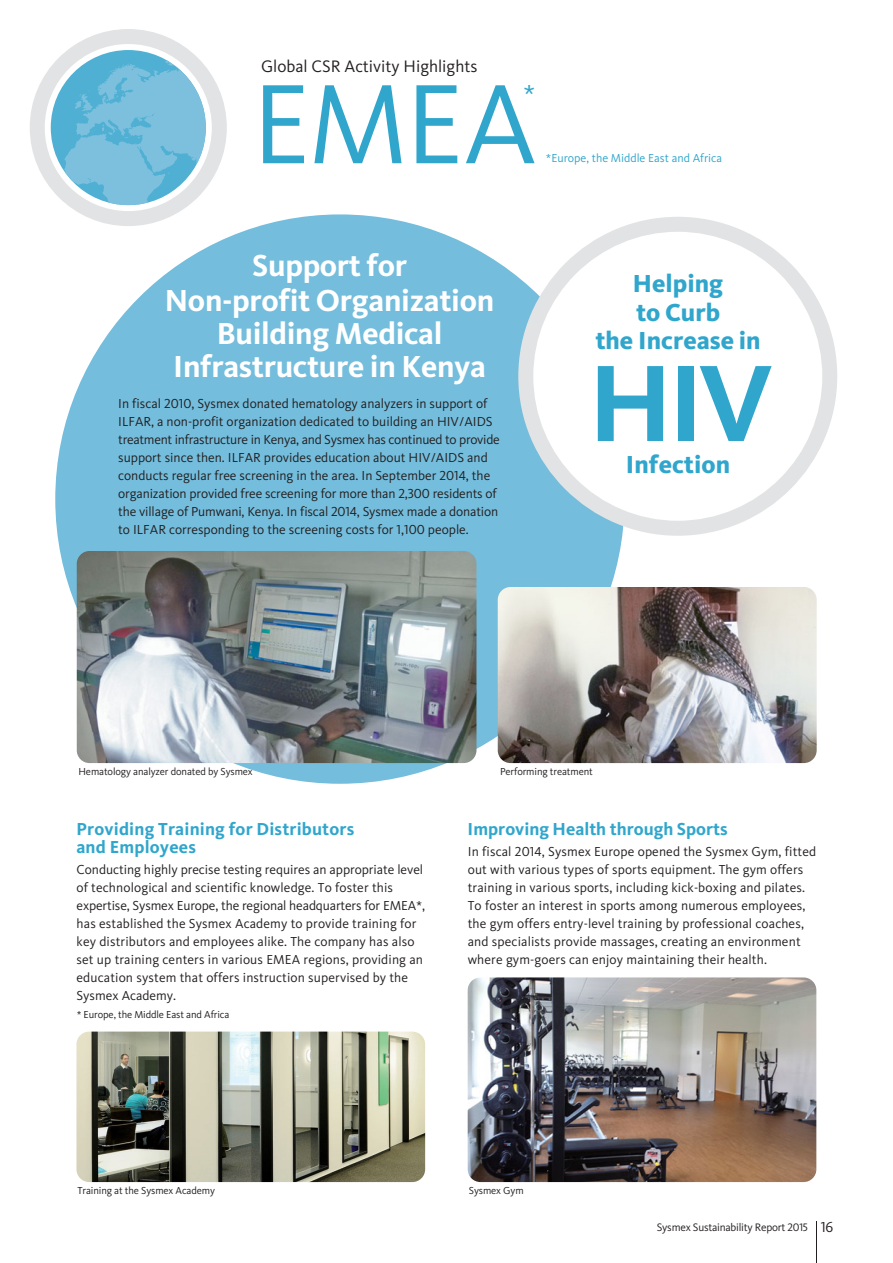
<style>
.page{position:relative;width:893px;height:1263px;background:#fff}
.page>*{position:absolute;margin:0;border:0;box-sizing:border-box;transform-origin:0 0}
.t1{font:117px "Kievit Pro";color:#30a6cc}
.t2{font:700 112.5px "Kievit Pro";color:#30a6cc}
.t3{font:700 31.5px/33.5px "Kievit Pro";letter-spacing:-.01em;color:#fff;text-align:center}
.t4{font:27px "Kievit Pro";color:#30a6cc}
.t5{font:800 25.5px/28.5px "Kievit Pro";color:#30a6cc;text-align:center}
.t6{font:700 18px/18px "Kievit Pro";letter-spacing:.01em;color:#30a6cc}
.t7{font:17.25px "Kievit Pro";color:#231f20}
.t8{font:13.5px/18px "Kievit Pro";letter-spacing:.01em;color:#231f20}
.t9{font:12px "Kievit Pro";color:#30a6cc}
.t10{font:11.25px "Kievit Pro";letter-spacing:-.02em;color:#231f20}
.t11{font:10.5px "Kievit Pro";letter-spacing:-.01em;color:#231f20}
.s1{font-size:15px}
</style>
<div class="page">
<div style="left:55px;top:214px;width:570px;height:570px;background:#74bddc;border-radius:50%"></div>
<svg style="left:30px;top:29px;width:197px;height:197px"></svg>
<svg style="left:518px;top:217px;width:319px;height:319px"></svg>
<img style="left:77px;top:551px;width:399px;height:212px;border-radius:13px">
<img style="left:498px;top:587px;width:319px;height:176px;border-radius:13px">
<img style="left:468px;top:977px;width:348px;height:205px;border-radius:13px">
<img style="left:76px;top:1031px;width:349px;height:151px;border-radius:13px">
<hr style="left:816px;top:1222px;width:1px;height:41px;background:#231f20">
<p class="t7" style="left:261px;top:60px;width:218px">Global CSR Activity Highlights</p>
<h3 class="t4" style="left:523px;top:84px;width:14px">*</h3>
<h1 class="t1" style="left:252px;top:80px;width:286px">EMEA</h1>
<p class="t9" style="left:546px;top:154px;width:178px">*Europe, the Middle East and Africa</p>
<h3 class="t3" style="left:165px;top:249px;width:331px">Support for<br>Non-profit Organization<br>Building Medical<br>Infrastructure in Kenya</h3>
<p class="t8" style="left:118px;top:396px;width:383px">In fiscal 2010, Sysmex donated hematology analyzers in support of ILFAR, a non-profit organization dedicated to building an HIV/AIDS treatment infrastructure in Kenya, and Sysmex has continued to provide support since then. ILFAR provides education about HIV/AIDS and conducts regular free screening in the area. In September 2014, the organization provided free screening for more than 2,300 residents of the village of Pumwani, Kenya. In fiscal 2014, Sysmex made a donation to ILFAR corresponding to the screening costs for 1,100 people.</p>
<h3 class="t5" style="left:595px;top:272px;width:167px">Helping<br>to Curb<br>the Increase in</h3>
<h2 class="t2" style="left:588px;top:336px;width:186px">HIV</h2>
<h3 class="t5" style="left:626px;top:452px;width:106px">Infection</h3>
<p class="t11" style="left:78px;top:768px;width:176px">Hematology analyzer donated by Sysmex</p>
<p class="t11" style="left:500px;top:768px;width:94px">Performing treatment</p>
<h3 class="t6" style="left:76px;top:820px;width:279px">Providing Training for Distributors and Employees</h3>
<p class="t8" style="left:77px;top:862px;width:350px">Conducting highly precise testing requires an appropriate level of technological and scientific knowledge. To foster this expertise, Sysmex Europe, the regional headquarters for EMEA*, has established the Sysmex Academy to provide training for key distributors and employees alike. The company has also set up training centers in various EMEA regions, providing an education system that offers instruction supervised by the Sysmex Academy.</p>
<p class="t11" style="left:77px;top:1010px;width:154px">* Europe, the Middle East and Africa</p>
<h3 class="t6" style="left:468px;top:820px;width:262px">Improving Health through Sports</h3>
<p class="t8" style="left:468px;top:844px;width:350px">In fiscal 2014, Sysmex Europe opened the Sysmex Gym, fitted out with various types of sports equipment. The gym offers training in various sports, including kick-boxing and pilates.<br>To foster an interest in sports among numerous employees, the gym offers entry-level training by professional coaches, and specialists provide massages, creating an environment where gym-goers can enjoy maintaining their health.</p>
<p class="t11" style="left:77px;top:1186px;width:139px">Training at the Sysmex Academy</p>
<p class="t11" style="left:469px;top:1186px;width:56px">Sysmex Gym</p>
<p class="t10" style="left:657px;top:1223px;width:178px">Sysmex Sustainability Report 2015 <span class="s1">16</span></p>
</div>
